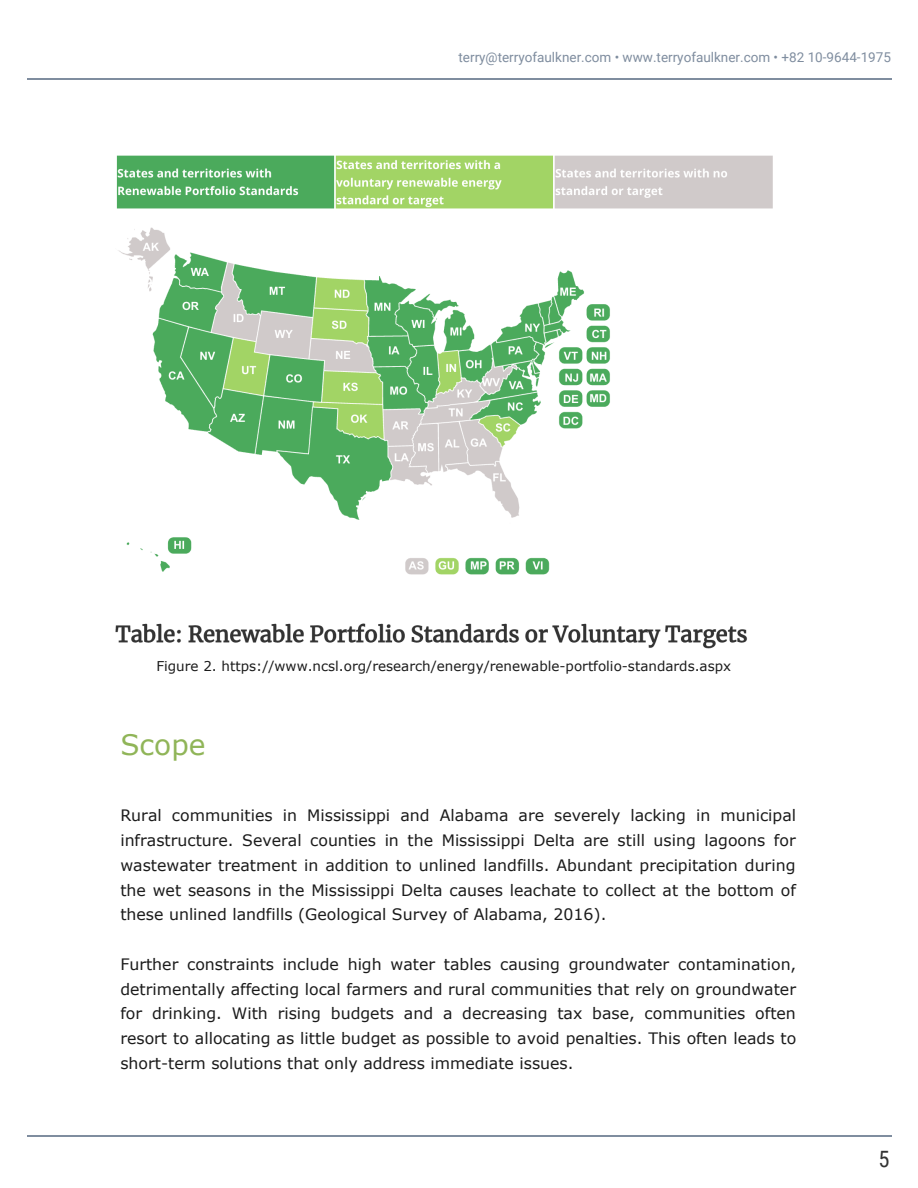
<style>
.page{position:relative;width:918px;height:1188px;background:#fff}
.page>*{position:absolute;margin:0;border:0;box-sizing:border-box;transform-origin:0 0}
.t1{font:28.2px "Verdana";color:#90b558}
.t2{font:22.5px "Roboto Condensed";color:#333}
.t3{font:15.75px/24.8px "Verdana";color:#1b1b1b;text-align:justify}
.t4{font:13.5px "Verdana";color:#1b1b1b}
.t5{font:13.5px "Roboto";color:#7f8d9f}
</style>
<div class="page">
<hr style="left:27px;top:79px;width:864px;height:1px;background:#7f8d9f">
<hr style="left:27px;top:1135px;width:864px;height:1px;background:#7f8d9f">
<img style="left:115px;top:155px;width:658px;height:494px">
<p class="t5" style="left:459px;top:48px;width:434px">terry@terryofaulkner.com • www.terryofaulkner.com • +82 10-9644-1975</p>
<p class="t4" style="left:156px;top:656px;width:576px">Figure 2. https://www.ncsl.org/research/energy/renewable-portfolio-standards.aspx</p>
<h1 class="t1" style="left:120px;top:725px;width:87px">Scope</h1>
<p class="t3" style="left:120px;top:803px;width:677px">Rural communities in Mississippi and Alabama are severely lacking in municipal infrastructure. Several counties in the Mississippi Delta are still using lagoons for wastewater treatment in addition to unlined landfills. Abundant precipitation during the wet seasons in the Mississippi Delta causes leachate to collect at the bottom of these unlined landfills (Geological Survey of Alabama, 2016).</p>
<p class="t3" style="left:120px;top:951px;width:678px">Further constraints include high water tables causing groundwater contamination, detrimentally affecting local farmers and rural communities that rely on groundwater for drinking. With rising budgets and a decreasing tax base, communities often resort to allocating as little budget as possible to avoid penalties. This often leads to short-term solutions that only address immediate issues.</p>
<h2 class="t2" style="left:879px;top:1143px;width:13px">5</h2>
</div>
